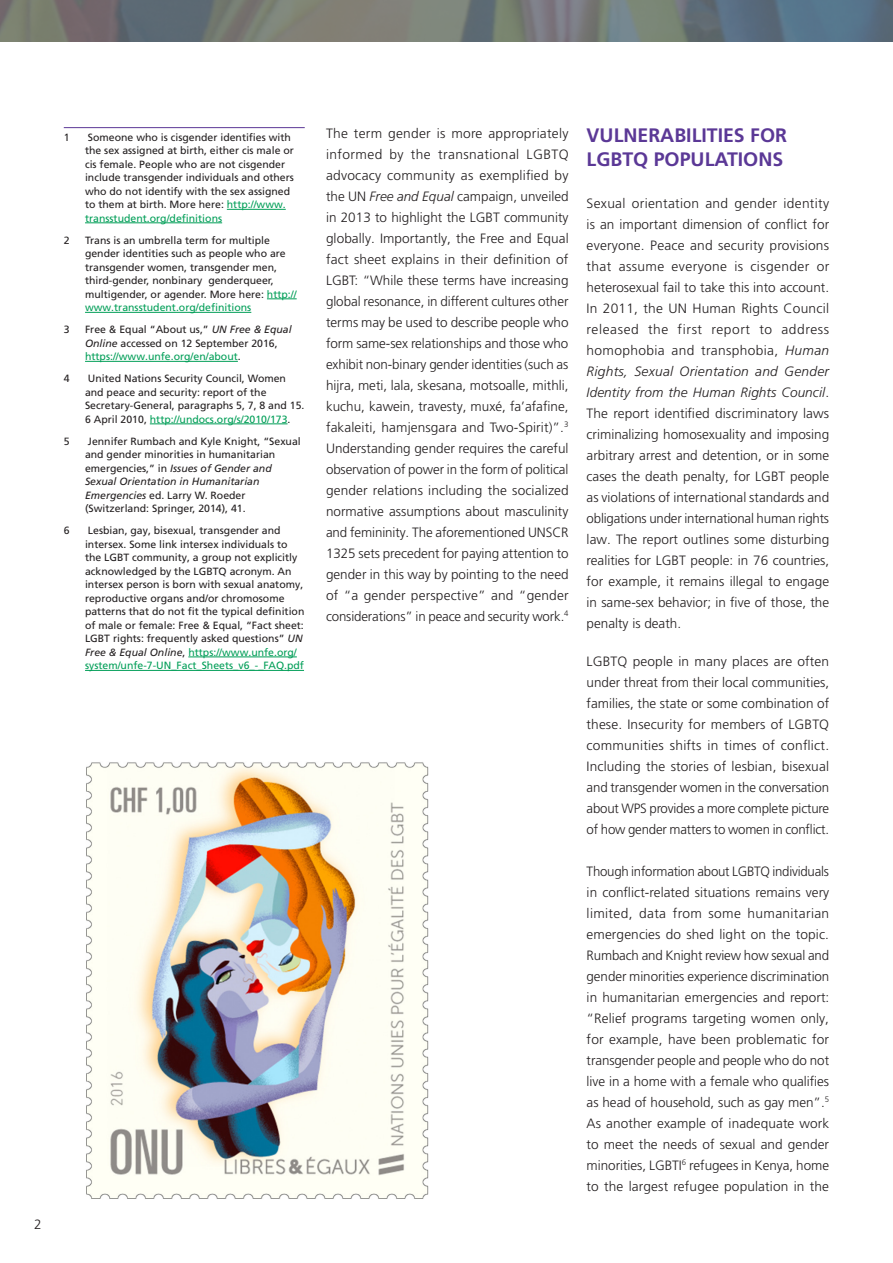
<style>
.page{position:relative;width:893px;height:1263px;background:#fff}
.page>*{position:absolute;margin:0;border:0;box-sizing:border-box;transform-origin:0 0}
.DU_SUBHEAD{font:700 19.5px/24px "Frutiger LT Pro";color:#5b3896}
.DU_Normal{font:300 13.5px/21px "Frutiger LT Pro";color:#231f20;text-align:justify}
.DU_Footnote{font:10.5px/13.5px "Frutiger LT Pro";color:#231f20}
.s1{color:#009e57}
.s2{font-style:italic}
</style>
<div class="page">
<svg style="left:0;top:0;width:893px;height:42px;background:#6e7778"></svg>
<img style="left:86px;top:762px;width:343px;height:437px">
<hr style="left:64px;top:127px;width:241px;height:1px;background:#5b3896">
<hr style="left:227px;top:209px;width:59px;height:1px;background:#009e57">
<hr style="left:85px;top:223px;width:137px;height:1px;background:#009e57">
<hr style="left:267px;top:299px;width:30px;height:1px;background:#009e57">
<hr style="left:85px;top:312px;width:166px;height:1px;background:#009e57">
<hr style="left:85px;top:361px;width:153px;height:1px;background:#009e57">
<hr style="left:150px;top:424px;width:138px;height:1px;background:#009e57">
<hr style="left:188px;top:657px;width:109px;height:1px;background:#009e57">
<hr style="left:85px;top:670px;width:219px;height:1px;background:#009e57">
<p class="DU_Normal" style="left:34px;top:1214px;width:9px">2</p>
<p class="DU_Footnote" style="left:64px;top:130px;width:7px">1</p>
<p class="DU_Footnote" style="left:85px;top:130px;width:210px">Someone who is cisgender identifies with the sex assigned at birth, either cis male or cis female. People who are not cisgender include transgender individuals and others who do not identify with the sex assigned to them at birth. More here: <span class="s1">http://www. transstudent.org/definitions</span></p>
<p class="DU_Footnote" style="left:64px;top:233px;width:7px">2</p>
<p class="DU_Footnote" style="left:85px;top:233px;width:213px">Trans is an umbrella term for multiple gender identities such as people who are transgender women, transgender men, third-gender, nonbinary genderqueer, multigender, or agender. More here: <span class="s1">http:// www.transstudent.org/definitions</span></p>
<p class="DU_Footnote" style="left:64px;top:323px;width:7px">3</p>
<p class="DU_Footnote" style="left:85px;top:323px;width:208px">Free &amp; Equal “About us,” <span class="s2">UN Free &amp; Equal<br>Online</span> accessed on 12 September 2016, <span class="s1">https://www.unfe.org/en/about</span>.</p>
<p class="DU_Footnote" style="left:64px;top:372px;width:7px">4</p>
<p class="DU_Footnote" style="left:85px;top:372px;width:221px">United Nations Security Council, Women<br>and peace and security: report of the Secretary-General, paragraphs 5, 7, 8 and 15.<br>6 April 2010, <span class="s1">http://undocs.org/s/2010/173</span>.</p>
<p class="DU_Footnote" style="left:64px;top:434px;width:7px">5</p>
<p class="DU_Footnote" style="left:85px;top:434px;width:217px">Jennifer Rumbach and Kyle Knight, “Sexual and gender minorities in humanitarian emergencies,” in <span class="s2">Issues of Gender and Sexual Orientation in Humanitarian Emergencies</span> ed. Larry W. Roeder (Switzerland: Springer, 2014), 41.</p>
<p class="DU_Footnote" style="left:64px;top:524px;width:7px">6</p>
<p class="DU_Footnote" style="left:85px;top:524px;width:221px">Lesbian, gay, bisexual, transgender and intersex. Some link intersex individuals to the LGBT community, a group not explicitly acknowledged by the LGBTQ acronym. An intersex person is born with sexual anatomy, reproductive organs and/or chromosome patterns that do not fit the typical definition of male or female: Free &amp; Equal, “Fact sheet:<br>LGBT rights: frequently asked questions” <span class="s2">UN Free &amp; Equal Online</span>, <span class="s1">https://www.unfe.org/ system/unfe-7-UN_Fact_Sheets_v6_-_FAQ.pdf</span></p>
<p class="DU_Normal" style="left:326px;top:123px;width:244px">The term gender is more appropriately informed by the transnational LGBTQ advocacy community as exemplified by the UN <span class="s2">Free and Equal</span> campaign, unveiled in 2013 to highlight the LGBT community globally. Importantly, the Free and Equal fact sheet explains in their definition of LGBT: “While these terms have increasing global resonance, in different cultures other terms may be used to describe people who form same-sex relationships and those who exhibit non-binary gender identities (such as hijra, meti, lala, skesana, motsoalle, mithli, kuchu, kawein, travesty, muxé, fa’afafine, fakaleiti, hamjensgara and Two-Spirit)”.<sup>3<br></sup>Understanding gender requires the careful observation of power in the form of political gender relations including the socialized normative assumptions about masculinity and femininity. The aforementioned UNSCR 1325 sets precedent for paying attention to gender in this way by pointing to the need of “a gender perspective” and “gender considerations” in peace and security work.<sup>4</sup></p>
<p class="DU_SUBHEAD" style="left:587px;top:124px;width:202px">VULNERABILITIES FOR<br>LGBTQ POPULATIONS</p>
<p class="DU_Normal" style="left:587px;top:193px;width:244px">Sexual orientation and gender identity is an important dimension of conflict for everyone. Peace and security provisions that assume everyone is cisgender or heterosexual fail to take this into account.<br>In 2011, the UN Human Rights Council released the first report to address homophobia and transphobia, <span class="s2">Human Rights, Sexual Orientation and Gender Identity from the Human Rights Council</span>.<br>The report identified discriminatory laws criminalizing homosexuality and imposing arbitrary arrest and detention, or in some cases the death penalty, for LGBT people as violations of international standards and obligations under international human rights law. The report outlines some disturbing realities for LGBT people: in 76 countries, for example, it remains illegal to engage in same-sex behavior; in five of those, the penalty is death.</p>
<p class="DU_Normal" style="left:587px;top:651px;width:244px">LGBTQ people in many places are often under threat from their local communities, families, the state or some combination of these. Insecurity for members of LGBTQ communities shifts in times of conflict.<br>Including the stories of lesbian, bisexual and transgender women in the conversation about WPS provides a more complete picture of how gender matters to women in conflict.</p>
<p class="DU_Normal" style="left:587px;top:861px;width:244px">Though information about LGBTQ individuals in conflict-related situations remains very limited, data from some humanitarian emergencies do shed light on the topic.<br>Rumbach and Knight review how sexual and gender minorities experience discrimination in humanitarian emergencies and report: “Relief programs targeting women only, for example, have been problematic for transgender people and people who do not live in a home with a female who qualifies as head of household, such as gay men”.<sup>5<br></sup>As another example of inadequate work to meet the needs of sexual and gender minorities, LGBTI<sup>6</sup> refugees in Kenya, home to the largest refugee population in the</p>
</div>
